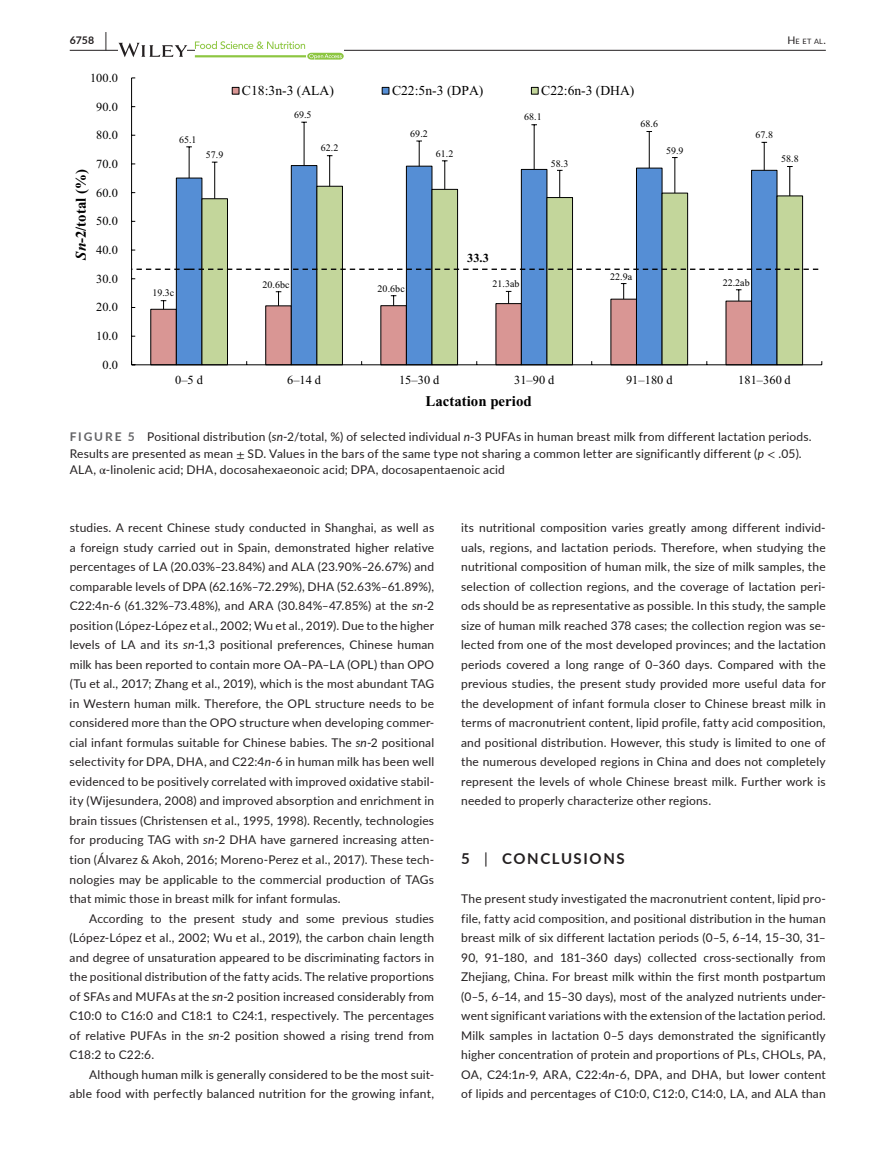
<style>
.page{position:relative;width:893px;height:1174px;background:#fff}
.page>*{position:absolute;margin:0;border:0;box-sizing:border-box;transform-origin:0 0}
.t1{font:700 15px "Lato";letter-spacing:.11em;color:#231f20}
.t2{font:700 14.85px "Times New Roman";color:#000}
.t3{font:13.65px "Times New Roman";color:#000}
.t4{font:12.3px "Times New Roman";letter-spacing:.005em;color:#000}
.t5{font:700 12.3px "Times New Roman";color:#000}
.t6{font:12px/19.5px "Lato";letter-spacing:.015em;color:#231f20;text-align:justify}
.t7{font:700 10.5px "Lato";color:#231f20}
.t8{font:10.05px "Times New Roman";letter-spacing:.005em;color:#000}
.t9{font:9.9px "Times New Roman";letter-spacing:.005em;color:#000}
.t10{font:7.35px "Lato";color:#231f20}
.s1{font-size:19.5px}
.s2{font-size:10.5px}
.s3{font-style:italic}
.s4{font-weight:700;color:#636366}
.s5{font-family:"STIX"}
.s6{font-weight:400}
</style>
<div class="page">
<hr style="left:70px;top:50px;width:756px;height:1px;background:#231f20">
<svg style="left:118px;top:43px;width:69px;height:14px"></svg>
<svg style="left:195px;top:41px;width:149px;height:19px"></svg>
<svg style="left:176px;top:165px;width:602px;height:118px"></svg>
<svg style="left:201px;top:186px;width:602px;height:178px"></svg>
<hr style="left:189px;top:147px;width:1px;height:31px;background:#000">
<hr style="left:304px;top:122px;width:1px;height:43px;background:#000">
<svg style="left:416px;top:141px;width:6px;height:25px"></svg>
<hr style="left:534px;top:125px;width:1px;height:44px;background:#000">
<hr style="left:649px;top:131px;width:1px;height:37px;background:#000">
<svg style="left:761px;top:142px;width:6px;height:28px"></svg>
<hr style="left:214px;top:162px;width:1px;height:37px;background:#000">
<hr style="left:329px;top:156px;width:1px;height:30px;background:#000">
<svg style="left:442px;top:160px;width:5px;height:29px"></svg>
<svg style="left:557px;top:170px;width:6px;height:27px"></svg>
<hr style="left:674px;top:157px;width:1px;height:36px;background:#000">
<hr style="left:789px;top:166px;width:1px;height:30px;background:#000">
<hr style="left:131px;top:78px;width:1px;height:287px;background:#000">
<hr style="left:132px;top:364px;width:690px;height:1px;background:#000">
<svg style="left:150px;top:283px;width:602px;height:82px"></svg>
<svg style="left:132px;top:268px;width:687px;height:2px"></svg>
<div style="left:232px;top:87px;width:7px;height:7px;background:#d99694;border:1px solid #000"></div>
<div style="left:382px;top:87px;width:7px;height:7px;background:#558ed5;border:1px solid #000"></div>
<div style="left:531px;top:87px;width:7px;height:7px;background:#c3d69b;border:1px solid #000"></div>
<p class="t7" style="left:70px;top:33px;width:39px">6758 <span class="s1">|</span></p>
<p class="t10" style="left:787px;top:36px;width:40px"><span class="s2">H</span>E ET AL<span class="s2">.</span></p>
<p class="t4" style="left:90px;top:69px;width:29px">100.0</p>
<p class="t4" style="left:96px;top:98px;width:23px">90.0</p>
<p class="t4" style="left:96px;top:127px;width:23px">80.0</p>
<p class="t4" style="left:96px;top:155px;width:23px">70.0</p>
<p class="t2" style="left:73px;top:260px;width:92px;rotate:-90deg"><span class="s3">Sn</span>-2/total (%)</p>
<p class="t4" style="left:96px;top:184px;width:23px">60.0</p>
<p class="t4" style="left:96px;top:213px;width:23px">50.0</p>
<p class="t4" style="left:96px;top:241px;width:23px">40.0</p>
<p class="t4" style="left:96px;top:270px;width:23px">30.0</p>
<p class="t4" style="left:96px;top:299px;width:23px">20.0</p>
<p class="t4" style="left:96px;top:328px;width:23px">10.0</p>
<p class="t4" style="left:102px;top:356px;width:17px">0.0</p>
<p class="t3" style="left:242px;top:81px;width:94px">C18:3n-3 (ALA)</p>
<p class="t3" style="left:392px;top:81px;width:93px">C22:5n-3 (DPA)</p>
<p class="t3" style="left:541px;top:81px;width:95px">C22:6n-3 (DHA)</p>
<p class="t8" style="left:179px;top:133px;width:19px">65.1</p>
<p class="t9" style="left:206px;top:148px;width:19px">57.9</p>
<p class="t8" style="left:294px;top:108px;width:19px">69.5</p>
<p class="t9" style="left:321px;top:141px;width:19px">62.2</p>
<p class="t8" style="left:152px;top:286px;width:23px">19.3c</p>
<p class="t8" style="left:263px;top:278px;width:29px">20.6bc</p>
<p class="t8" style="left:410px;top:127px;width:19px">69.2</p>
<p class="t9" style="left:436px;top:147px;width:19px">61.2</p>
<p class="t8" style="left:524px;top:110px;width:19px">68.1</p>
<p class="t8" style="left:551px;top:157px;width:19px">58.3</p>
<p class="t8" style="left:378px;top:282px;width:29px">20.6bc</p>
<p class="t5" style="left:467px;top:251px;width:23px">33.3</p>
<p class="t9" style="left:493px;top:277px;width:28px">21.3ab</p>
<p class="t9" style="left:640px;top:117px;width:19px">68.6</p>
<p class="t9" style="left:666px;top:144px;width:19px">59.9</p>
<p class="t8" style="left:755px;top:128px;width:19px">67.8</p>
<p class="t8" style="left:781px;top:152px;width:19px">58.8</p>
<p class="t8" style="left:610px;top:270px;width:24px">22.9a</p>
<p class="t8" style="left:723px;top:276px;width:28px">22.2ab</p>
<p class="t4" style="left:175px;top:371px;width:29px">0‒5 d</p>
<p class="t4" style="left:287px;top:371px;width:35px">6‒14 d</p>
<p class="t4" style="left:399px;top:371px;width:42px">15‒30 d</p>
<p class="t4" style="left:514px;top:371px;width:42px">31‒90 d</p>
<p class="t4" style="left:626px;top:371px;width:48px">91‒180 d</p>
<p class="t4" style="left:738px;top:371px;width:54px">181‒360 d</p>
<p class="t2" style="left:426px;top:392px;width:108px">Lactation period</p>
<p class="t6" style="left:70px;top:428px;width:743px;line-height:16.5px;text-align:left"><span class="s4">FIGURE 5</span> Positional distribution (<span class="s3">sn</span>-2/total, %) of selected individual <span class="s3">n</span>-3 PUFAs in human breast milk from different lactation periods.<br>Results are presented as mean <span class="s5">±</span> SD. Values in the bars of the same type not sharing a common letter are significantly different (<span class="s3">p</span> <span class="s5">&lt;</span> .05).<br>ALA, <span class="s5">α</span>-linolenic acid; DHA, docosahexaeonoic acid; DPA, docosapentaenoic acid</p>
<p class="t6" style="left:70px;top:518px;width:366px">studies. A recent Chinese study conducted in Shanghai, as well as a foreign study carried out in Spain, demonstrated higher relative percentages of LA (20.03%‒23.84%) and ALA (23.90%‒26.67%) and comparable levels of DPA (62.16%‒72.29%), DHA (52.63%‒61.89%), C22:4n-6 (61.32%‒73.48%), and ARA (30.84%‒47.85%) at the <span class="s3">sn</span>-2 position (López-López et al., 2002; Wu et al., 2019). Due to the higher levels of LA and its <span class="s3">sn</span>-1,3 positional preferences, Chinese human milk has been reported to contain more OA–PA–LA (OPL) than OPO (Tu et al., 2017; Zhang et al., 2019), which is the most abundant TAG in Western human milk. Therefore, the OPL structure needs to be considered more than the OPO structure when developing commer&shy;cial infant formulas suitable for Chinese babies. The <span class="s3">sn</span>-2 positional selectivity for DPA, DHA, and C22:4<span class="s3">n</span>-6 in human milk has been well evidenced to be positively correlated with improved oxidative stabil&shy;ity (Wijesundera, 2008) and improved absorption and enrichment in brain tissues (Christensen et al., 1995, 1998). Recently, technologies for producing TAG with <span class="s3">sn</span>-2 DHA have garnered increasing atten&shy;tion (Álvarez &amp; Akoh, 2016; Moreno-Perez et al., 2017). These tech&shy;nologies may be applicable to the commercial production of TAGs that mimic those in breast milk for infant formulas.</p>
<p class="t6" style="left:70px;top:908px;width:366px;text-indent:20px">According to the present study and some previous studies (López-López et al., 2002; Wu et al., 2019), the carbon chain length and degree of unsaturation appeared to be discriminating factors in the positional distribution of the fatty acids. The relative proportions of SFAs and MUFAs at the <span class="s3">sn</span>-2 position increased considerably from C10:0 to C16:0 and C18:1 to C24:1, respectively. The percentages of relative PUFAs in the <span class="s3">sn</span>-2 position showed a rising trend from C18:2 to C22:6.</p>
<p class="t6" style="left:70px;top:1064px;width:366px;text-align:right">Although human milk is generally considered to be the most suit&shy;able food with perfectly balanced nutrition for the growing infant,</p>
<p class="t6" style="left:461px;top:518px;width:366px">its nutritional composition varies greatly among different individ&shy;uals, regions, and lactation periods. Therefore, when studying the nutritional composition of human milk, the size of milk samples, the selection of collection regions, and the coverage of lactation peri&shy;ods should be as representative as possible. In this study, the sample size of human milk reached 378 cases; the collection region was se&shy;lected from one of the most developed provinces; and the lactation periods covered a long range of 0‒360 days. Compared with the previous studies, the present study provided more useful data for the development of infant formula closer to Chinese breast milk in terms of macronutrient content, lipid profile, fatty acid composition, and positional distribution. However, this study is limited to one of the numerous developed regions in China and does not completely represent the levels of whole Chinese breast milk. Further work is needed to properly characterize other regions.</p>
<p class="t1" style="left:461px;top:847px;width:165px">5 <span class="s6">|</span> CONCLUSIONS</p>
<p class="t6" style="left:461px;top:888px;width:366px">The present study investigated the macronutrient content, lipid pro&shy;file, fatty acid composition, and positional distribution in the human breast milk of six different lactation periods (0‒5, 6‒14, 15‒30, 31‒ 90, 91‒180, and 181‒360 days) collected cross-sectionally from Zhejiang, China. For breast milk within the first month postpartum (0‒5, 6‒14, and 15‒30 days), most of the analyzed nutrients under&shy;went significant variations with the extension of the lactation period.<br>Milk samples in lactation 0‒5 days demonstrated the significantly higher concentration of protein and proportions of PLs, CHOLs, PA, OA, C24:1<span class="s3">n</span>-9, ARA, C22:4<span class="s3">n</span>-6, DPA, and DHA, but lower content of lipids and percentages of C10:0, C12:0, C14:0, LA, and ALA than</p>
</div>
